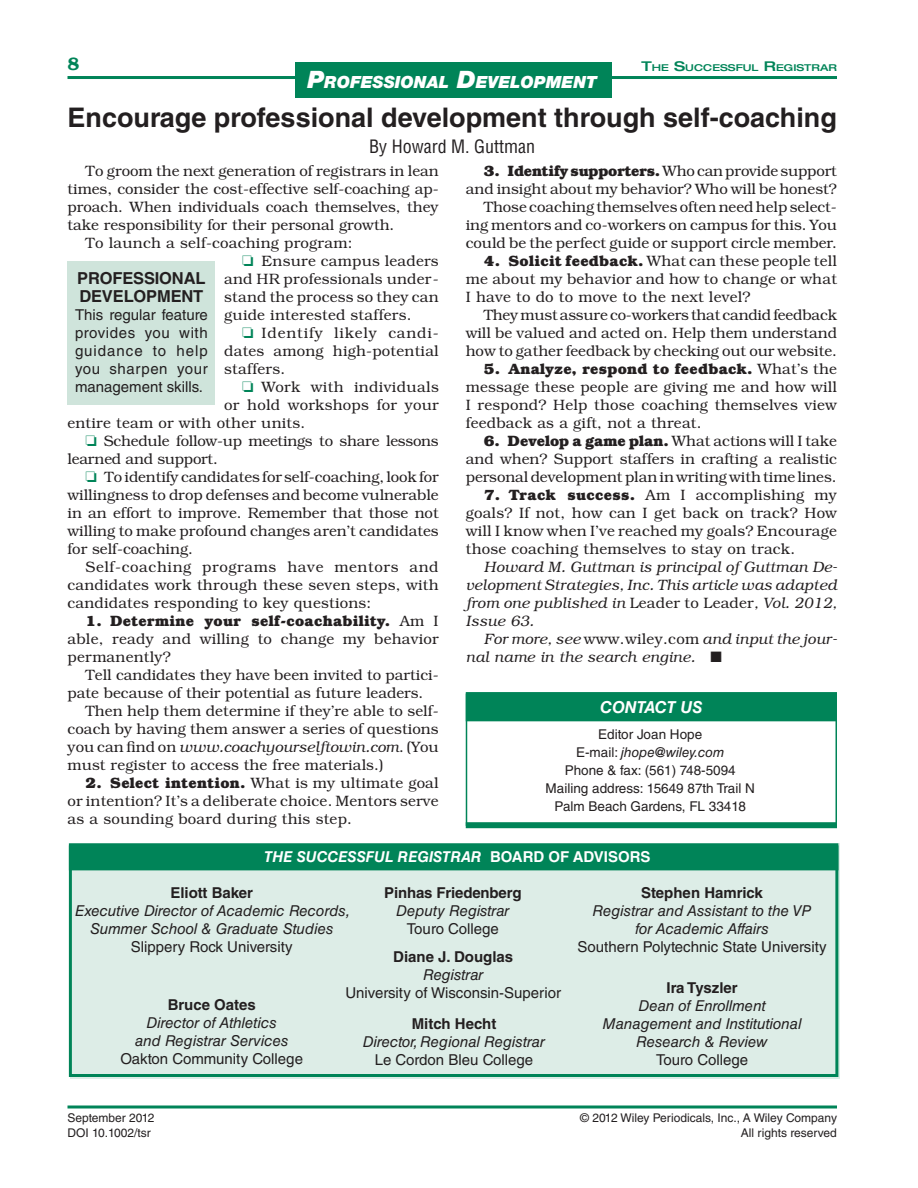
<style>
.page{position:relative;width:918px;height:1188px;background:#fff}
.page>*{position:absolute;margin:0;border:0;box-sizing:border-box;transform-origin:0 0}
.t1{font:700 27px "Helvetica LT Std";color:#231f20}
.t2{font:condensed 18px "Helvetica LT Std";color:#231f20}
.t3{font:600 18px "Bookman Std";color:#008458}
.t4{font:italic 900 16.8px "Helvetica Neue LT Std";color:#fff}
.t5{font:700 16.5px/18px "Helvetica LT Std";letter-spacing:-.01em;color:#231f20}
.t6{font:italic 700 16.5px "Helvetica LT Std";color:#fff}
.t7{font:300 15px/18px "Bookman Std";color:#231f20;text-align:justify}
.t8{font:italic 15px/18px "Helvetica LT Std";color:#231f20;text-align:center}
.t9{font:15px/18px "Helvetica LT Std";color:#231f20;text-align:justify}
.t10{font:italic 300 15px/18px "Bookman Std";letter-spacing:.02em;color:#231f20;text-align:justify}
.t11{font:700 15px "Helvetica LT Std";color:#231f20}
.t12{font:italic 700 15px "Helvetica LT Std";color:#fff}
.t13{font:300 15px "Bookman Std";letter-spacing:.045em;color:#231f20}
.t14{font:300 15px "Bookman Std";letter-spacing:.055em;color:#231f20}
.t15{font:300 15px "Bookman Std";letter-spacing:.025em;color:#231f20}
.t16{font:13.5px/18px "Helvetica LT Std";color:#231f20;text-align:center}
.t17{font:12px/15px "Helvetica LT Std";color:#231f20}
.t18{font:500 expanded 9.45px "Helvetica Neue LT Std";color:#008458;scale:1.11 1}
.s1{font-size:13.5px}
.s2{font-size:24px}
.s3{color:#008458}
.s4{font-weight:700}
.s5{font-style:italic}
.s6{font-style:normal}
</style>
<div class="page">
<hr style="left:68px;top:76px;width:769px;height:3px;background:#008458">
<hr style="left:68px;top:1106px;width:769px;height:2px;background:#008458">
<div style="left:296px;top:62px;width:316px;height:35px;background:#008458"></div>
<div style="left:70px;top:843px;width:770px;height:235px;background:#ddede7"></div>
<div style="left:69px;top:843px;width:769px;height:234px;border:3px solid #008458"></div>
<div style="left:69px;top:845px;width:769px;height:25px;background:#008458"></div>
<div style="left:68px;top:261px;width:147px;height:144px;background:#cfe4db"></div>
<div style="left:466px;top:692px;width:371px;height:29px;background:#008458;border:2px solid #008458"></div>
<div style="left:466px;top:694px;width:371px;height:132px;border:2px solid #008458"></div>
<div style="left:466px;top:822px;width:371px;height:6px;background:#008458"></div>
<p class="t3" style="left:68px;top:53px;width:13px">8</p>
<p class="t18" style="left:642px;top:62px;width:148px"><span class="s1">T</span>HE <span class="s1">S</span>UCCESSFUL <span class="s1">R</span>EGISTR</p>
<p class="t18" style="left:820px;top:62px;width:16px">AR</p>
<p class="t4" style="left:307px;top:71px;width:291px"><span class="s2">P</span>ROFESSIONAL <span class="s2">D</span>EVELOPMENT</p>
<h1 class="t1" style="left:68px;top:101px;width:771px">Encourage professional development through self-coaching</h1>
<p class="t2" style="left:369px;top:135px;width:167px">By Howard M. Guttman</p>
<p class="t7" style="left:86px;top:162px;width:355px">To groom the next generation of registrars in lean</p>
<p class="t7" style="left:68px;top:180px;width:373px">times, consider the cost-effective self-coaching ap-</p>
<p class="t7" style="left:68px;top:198px;width:373px">proach. When individuals coach themselves, they</p>
<p class="t7" style="left:68px;top:216px;width:328px">take responsibility for their personal growth.</p>
<p class="t7" style="left:86px;top:234px;width:268px">To launch a self-coaching program:</p>
<p class="t7" style="left:242px;top:252px;width:198px"><span class="s3">❏</span> Ensure campus leaders</p>
<p class="t7" style="left:224px;top:270px;width:216px">and HR professionals under-</p>
<p class="t7" style="left:224px;top:288px;width:216px">stand the process so they can</p>
<p class="t7" style="left:224px;top:306px;width:189px">guide interested staffers.</p>
<p class="t14" style="left:242px;top:325px;width:198px"><span class="s3">❏</span> Identify likely candi-</p>
<p class="t7" style="left:224px;top:342px;width:216px">dates among high-potential</p>
<p class="t7" style="left:224px;top:360px;width:63px">staffers.</p>
<p class="t15" style="left:242px;top:379px;width:198px"><span class="s3">❏</span> Work with individuals</p>
<p class="t7" style="left:224px;top:396px;width:216px">or hold workshops for your</p>
<p class="t7" style="left:68px;top:414px;width:239px">entire team or with other units.</p>
<p class="t7" style="left:86px;top:432px;width:355px"><span class="s3">❏</span> Schedule follow-up meetings to share lessons</p>
<p class="t7" style="left:68px;top:450px;width:152px">learned and support.</p>
<p class="t7" style="left:86px;top:468px;width:355px"><span class="s3">❏</span> To identify candidates for self-coaching, look for</p>
<p class="t7" style="left:68px;top:486px;width:373px">willingness to drop defenses and become vulnerable</p>
<p class="t7" style="left:68px;top:504px;width:373px">in an effort to improve. Remember that those not</p>
<p class="t7" style="left:68px;top:522px;width:373px">willing to make profound changes aren’t candidates</p>
<p class="t7" style="left:68px;top:540px;width:127px">for self-coaching.</p>
<p class="t13" style="left:86px;top:559px;width:355px">Self-coaching programs have mentors and</p>
<p class="t7" style="left:68px;top:576px;width:373px">candidates work through these seven steps, with</p>
<p class="t7" style="left:68px;top:594px;width:305px">candidates responding to key questions:</p>
<p class="t7" style="left:68px;top:612px;width:373px;text-indent:18px"><span class="s4">1. Determine your self-coachability.</span> Am I able, ready and willing to change my behavior permanently?</p>
<p class="t7" style="left:68px;top:666px;width:373px;text-indent:18px">Tell candidates they have been invited to partici&shy;pate because of their potential as future leaders.</p>
<p class="t7" style="left:68px;top:702px;width:373px;text-indent:18px">Then help them determine if they’re able to self&shy;coach by having them answer a series of questions you can find on <span class="s5">www.coachyourselftowin.com</span>. (You must register to access the free materials.)</p>
<p class="t7" style="left:68px;top:774px;width:373px;text-indent:18px"><span class="s4">2. Select intention.</span> What is my ultimate goal or intention? It’s a deliberate choice. Mentors serve as a sounding board during this step.</p>
<p class="t7" style="left:466px;top:162px;width:373px;text-align:right"><span class="s4">3. Identify supporters.</span> Who can provide support and insight about my behavior? Who will be honest?<br>Those coaching themselves often need help select&shy;ing mentors and co-workers on campus for this. You could be the perfect guide or support circle member.</p>
<p class="t7" style="left:466px;top:252px;width:373px;text-indent:18px"><span class="s4">4. Solicit feedback.</span> What can these people tell me about my behavior and how to change or what I have to do to move to the next level?</p>
<p class="t7" style="left:466px;top:306px;width:373px;text-indent:18px">They must assure co-workers that candid feedback will be valued and acted on. Help them understand how to gather feedback by checking out our website.</p>
<p class="t7" style="left:466px;top:360px;width:373px;text-indent:18px"><span class="s4">5. Analyze, respond to feedback.</span> What’s the message these people are giving me and how will I respond? Help those coaching themselves view feedback as a gift, not a threat.</p>
<p class="t7" style="left:466px;top:432px;width:373px;text-indent:18px"><span class="s4">6. Develop a game plan.</span> What actions will I take and when? Support staffers in crafting a realistic personal development plan in writing with time lines.</p>
<p class="t7" style="left:466px;top:486px;width:373px;text-indent:18px"><span class="s4">7. Track success.</span> Am I accomplishing my goals? If not, how can I get back on track? How will I know when I’ve reached my goals? Encourage those coaching themselves to stay on track.</p>
<p class="t10" style="left:466px;top:558px;width:373px;text-indent:18px">Howard M. Guttman is principal of Guttman De&shy;velopment Strategies, Inc. This article was adapted from one published in <span class="s6">Leader to Leader</span>, Vol. 2012, Issue 63.</p>
<p class="t10" style="left:466px;top:630px;width:373px;text-indent:18px">For more, see <span class="s6">www.wiley.com</span> and input the jour&shy;nal name in the search engine. ■</p>
<p class="t5" style="left:77px;top:269px;width:130px">PROFESSIONAL<br>DEVELOPMENT</p>
<p class="t9" style="left:75px;top:305px;width:134px">This regular feature provides you with guidance to help you sharpen your management skills.</p>
<p class="t6" style="left:600px;top:697px;width:104px">CONTACT US</p>
<p class="t16" style="left:546px;top:726px;width:211px">Editor Joan Hope<br>E-mail: <span class="s5">jhope@wiley.com<br></span>Phone &amp; fax: (561) 748-5094<br>Mailing address: 15649 87th Trail N<br>Palm Beach Gardens, FL 33418</p>
<p class="t12" style="left:264px;top:848px;width:388px">THE SUCCESSFUL REGISTRAR <span class="s6">BOARD OF ADVISORS</span></p>
<p class="t11" style="left:170px;top:884px;width:84px">Eliott Baker</p>
<p class="t8" style="left:75px;top:902px;width:276px">Executive Director of Academic Records,<br>Summer School &amp; Graduate Studies</p>
<p class="t9" style="left:131px;top:938px;width:164px">Slippery Rock University</p>
<p class="t11" style="left:384px;top:884px;width:139px">Pinhas Friedenberg</p>
<p class="t8" style="left:396px;top:902px;width:115px">Deputy Registrar</p>
<p class="t9" style="left:407px;top:920px;width:93px">Touro College</p>
<p class="t11" style="left:393px;top:948px;width:121px">Diane J. Douglas</p>
<p class="t8" style="left:423px;top:966px;width:62px">Registrar</p>
<p class="t9" style="left:345px;top:984px;width:217px">University of Wisconsin-Superior</p>
<p class="t11" style="left:168px;top:996px;width:89px">Bruce Oates</p>
<p class="t8" style="left:135px;top:1014px;width:155px">Director of Athletics and Registrar Services</p>
<p class="t9" style="left:121px;top:1050px;width:184px">Oakton Community College</p>
<p class="t11" style="left:412px;top:1014px;width:86px">Mitch Hecht</p>
<p class="t8" style="left:363px;top:1032px;width:184px">Director, Regional Registrar</p>
<p class="t9" style="left:375px;top:1050px;width:160px">Le Cordon Bleu College</p>
<p class="t11" style="left:641px;top:884px;width:123px">Stephen Hamrick</p>
<p class="t8" style="left:593px;top:902px;width:221px">Registrar and Assistant to the VP for Academic Affairs</p>
<p class="t9" style="left:578px;top:938px;width:251px">Southern Polytechnic State University</p>
<p class="t11" style="left:667px;top:978px;width:73px">Ira Tyszler</p>
<p class="t8" style="left:603px;top:996px;width:201px">Dean of Enrollment<br>Management and Institutional<br>Research &amp; Review</p>
<p class="t9" style="left:656px;top:1050px;width:93px">Touro College</p>
<p class="t17" style="left:68px;top:1111px;width:89px">September 2012<br>DOI 10.1002/tsr</p>
<p class="t17" style="left:580px;top:1111px;width:258px;text-align:right">© 2012 Wiley Periodicals, Inc., A Wiley Company<br>All rights reserved</p>
</div>
